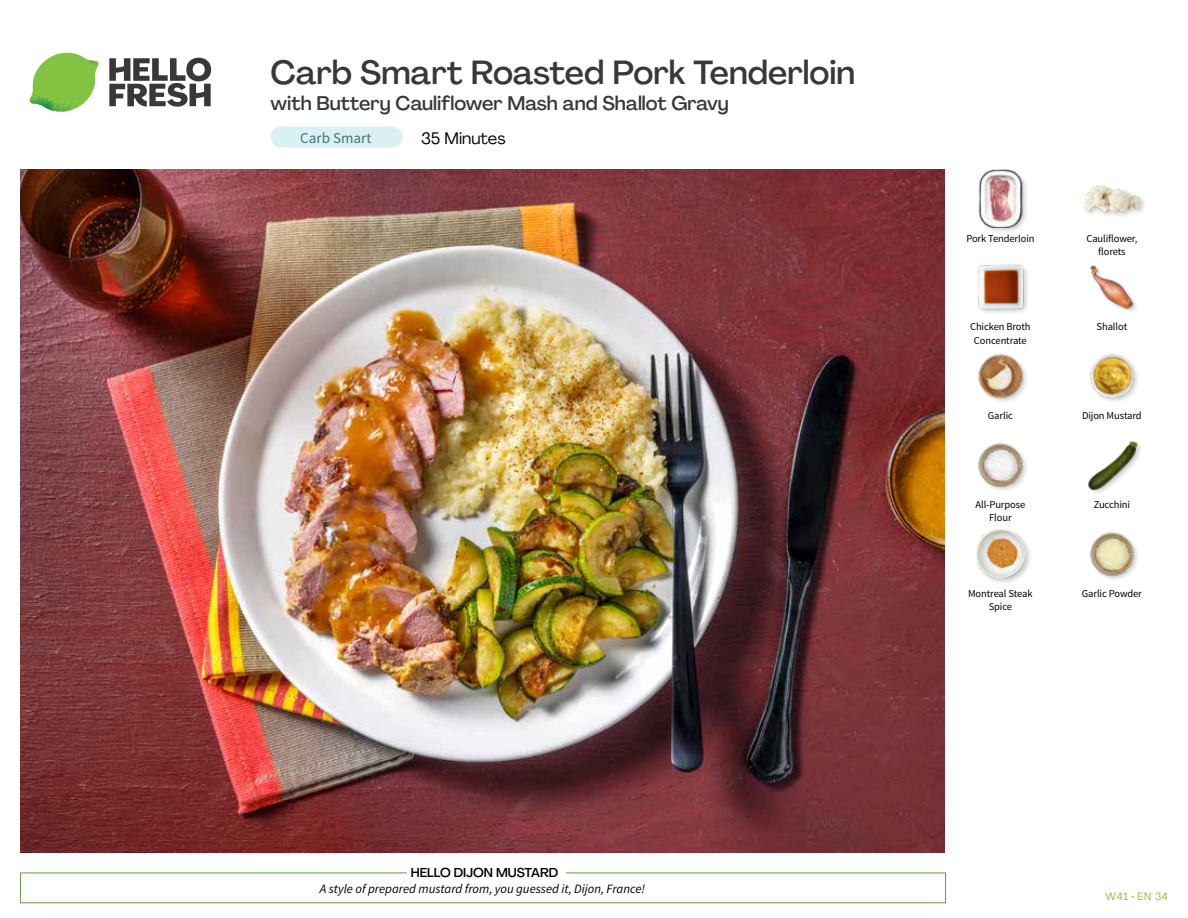
<style>
.page{position:relative;width:1188px;height:918px;background:#fff}
.page>*{position:absolute;margin:0;border:0;box-sizing:border-box;transform-origin:0 0}
.t1{font:500 33px "Agrandir";letter-spacing:-.005em;color:#383839}
.t2{font:500 19.5px "Agrandir";color:#383839}
.t3{font:16.5px "Agrandir";color:#000}
.t4{font:15px "Source Sans Pro";color:#43717b}
.t5{font:italic 12.75px "Source Sans Pro";color:#000}
.t6{font:500 12.75px "Agrandir";color:#000}
.t7{font:10.5px/13.5px "Source Sans Pro";letter-spacing:-.01em;color:#000;text-align:center}
.t8{font:10.5px "Agrandir";letter-spacing:.05em;color:#82c341}
</style>
<div class="page">
<div style="left:271px;top:127px;width:132px;height:20px;background:#dbf0f2;border-radius:10px"></div>
<svg style="left:109px;top:57px;width:102px;height:50px"></svg>
<svg style="left:34px;top:53px;width:62px;height:40px"></svg>
<img style="left:67px;top:53px;width:32px;height:26px">
<img style="left:33px;top:75px;width:59px;height:11px">
<img style="left:29px;top:79px;width:61px;height:33px">
<img style="left:65px;top:86px;width:27px;height:25px">
<div style="left:20px;top:873px;width:926px;height:30px;border:1px solid #609f43"></div>
<div style="left:407px;top:865px;width:159px;height:15px;background:#fff"></div>
<img style="left:21px;top:170px;width:924px;height:682px">
<img style="left:1090px;top:532px;width:48px;height:48px">
<div style="left:974px;top:528px;width:59px;height:58px;background:#000;opacity:.2"></div>
<img style="left:975px;top:529px;width:51px;height:50px">
<div style="left:1087px;top:441px;width:57px;height:55px;background:#000;opacity:.2"></div>
<img style="left:1087px;top:441px;width:50px;height:49px">
<img style="left:978px;top:443px;width:48px;height:47px">
<img style="left:1090px;top:354px;width:48px;height:48px">
<img style="left:978px;top:354px;width:49px;height:48px">
<img style="left:1090px;top:265px;width:46px;height:47px">
<img style="left:978px;top:264px;width:50px;height:49px">
<div style="left:1082px;top:185px;width:65px;height:34px;background:#000;opacity:.2"></div>
<img style="left:1083px;top:185px;width:58px;height:34px">
<div style="left:978px;top:169px;width:51px;height:65px;background:#000;opacity:.2"></div>
<img style="left:978px;top:170px;width:51px;height:57px">
<h1 class="t1" style="left:271px;top:52px;width:586px">Carb Smart Roasted Pork Tenderloin</h1>
<h2 class="t2" style="left:271px;top:91px;width:460px">with Buttery Cauliflower Mash and Shallot Gravy</h2>
<h3 class="t4" style="left:300px;top:128px;width:73px">Carb Smart</h3>
<h3 class="t3" style="left:421px;top:128px;width:86px">35 Minutes</h3>
<p class="t6" style="left:411px;top:864px;width:149px">HELLO DIJON MUSTARD</p>
<p class="t5" style="left:320px;top:881px;width:327px">A style of prepared mustard from, you guessed it, Dijon, France!</p>
<p class="t7" style="left:966px;top:232px;width:70px">Pork Tenderloin</p>
<p class="t7" style="left:1086px;top:232px;width:52px">Cauliflower, florets</p>
<p class="t7" style="left:970px;top:320px;width:62px">Chicken Broth</p>
<p class="t7" style="left:1097px;top:320px;width:32px">Shallot</p>
<p class="t7" style="left:974px;top:334px;width:54px">Concentrate</p>
<p class="t7" style="left:988px;top:409px;width:27px">Garlic</p>
<p class="t7" style="left:1082px;top:409px;width:61px">Dijon Mustard</p>
<p class="t7" style="left:976px;top:498px;width:51px">All-Purpose</p>
<p class="t7" style="left:1094px;top:498px;width:38px">Zucchini</p>
<p class="t7" style="left:989px;top:511px;width:24px">Flour</p>
<p class="t7" style="left:968px;top:587px;width:66px">Montreal Steak</p>
<p class="t7" style="left:1082px;top:587px;width:61px">Garlic Powder</p>
<p class="t7" style="left:989px;top:600px;width:25px">Spice</p>
<p class="t8" style="left:1106px;top:890px;width:64px">W41 • EN 34</p>
</div>
